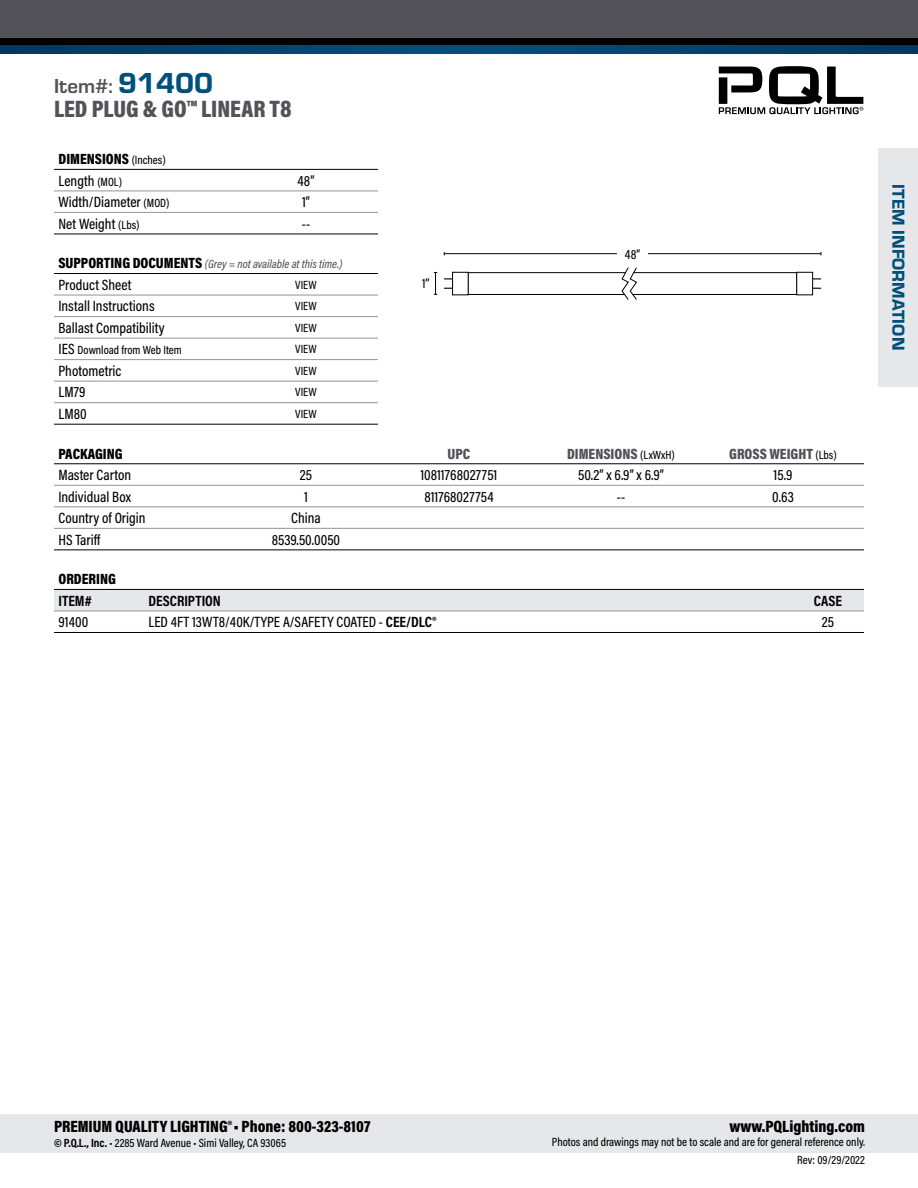
<style>
.page{position:relative;width:918px;height:1188px;background:#fff}
.page>*{position:absolute;margin:0;border:0;box-sizing:border-box;transform-origin:0 0}
.t1{font:900 24px "Acumin Pro Cond";color:#525258}
.t2{font:700 21px "Eurostile";color:#525258}
.t3{font:18px "Eurostile Hea";letter-spacing:.005em;color:#00507c}
.t4{font:900 16.5px "Acumin Pro Cond";color:#000}
.t5{font:500 15px "Acumin Pro Cond";color:#000}
.t6{font:900 15px "Acumin Pro Cond";color:#525258}
.t7{font:900 15px "Acumin Pro Cond";color:#000}
.t8{font:700 15px "Acumin Pro Cond";color:#000}
.t9{font:500 13.5px "Acumin Pro Cond";color:#000}
.t10{font:500 12px/18px "Acumin Pro Cond";color:#000;text-align:right}
.t11{font:italic 500 12px "Acumin Pro Cond";color:#525258}
.s1{font-family:"Eurostile Hea";font-weight:400;font-size:30px;color:#00507c}
.s2{font-weight:500;font-size:12px}
.s3{font-size:12px}
.s4{font-weight:900;font-style:normal;font-size:15px;color:#000}
.s5{font-size:15px}
.s6{font-weight:500;font-size:12px;color:#000}
.s7{font-weight:700}
</style>
<div class="page">
<div style="left:0;top:1114px;width:918px;height:39px;background:#e6e7e8"></div>
<svg style="left:0;top:45px;width:918px;height:9px;background:#00446c"></svg>
<div style="left:0;top:33px;width:918px;height:12px;background:#000"></div>
<div style="left:0;top:0;width:918px;height:37px;background:#525258"></div>
<svg style="left:719px;top:66px;width:144px;height:48px"></svg>
<hr style="left:54px;top:485px;width:180px;height:1px;background:#939598">
<hr style="left:234px;top:485px;width:144px;height:1px;background:#939598">
<hr style="left:378px;top:485px;width:162px;height:1px;background:#939598">
<hr style="left:540px;top:485px;width:162px;height:1px;background:#939598">
<hr style="left:702px;top:485px;width:162px;height:1px;background:#939598">
<hr style="left:54px;top:507px;width:180px;height:1px;background:#939598">
<hr style="left:234px;top:507px;width:144px;height:1px;background:#939598">
<hr style="left:378px;top:507px;width:162px;height:1px;background:#939598">
<hr style="left:540px;top:507px;width:162px;height:1px;background:#939598">
<hr style="left:702px;top:507px;width:162px;height:1px;background:#939598">
<hr style="left:54px;top:528px;width:180px;height:1px;background:#939598">
<hr style="left:234px;top:528px;width:144px;height:1px;background:#939598">
<hr style="left:378px;top:528px;width:162px;height:1px;background:#939598">
<hr style="left:540px;top:528px;width:162px;height:1px;background:#939598">
<hr style="left:702px;top:528px;width:162px;height:1px;background:#939598">
<hr style="left:54px;top:463px;width:180px;height:1px;background:#000">
<hr style="left:234px;top:463px;width:144px;height:1px;background:#000">
<hr style="left:378px;top:463px;width:162px;height:1px;background:#000">
<hr style="left:540px;top:463px;width:162px;height:1px;background:#000">
<hr style="left:702px;top:463px;width:162px;height:1px;background:#000">
<hr style="left:54px;top:549px;width:180px;height:1px;background:#000">
<hr style="left:234px;top:549px;width:144px;height:1px;background:#000">
<hr style="left:378px;top:549px;width:162px;height:1px;background:#000">
<hr style="left:540px;top:549px;width:162px;height:1px;background:#000">
<hr style="left:702px;top:549px;width:162px;height:1px;background:#000">
<div style="left:54px;top:590px;width:810px;height:21px;background:#e6e7e8"></div>
<hr style="left:54px;top:611px;width:90px;height:1px;background:#939598">
<hr style="left:144px;top:611px;width:648px;height:1px;background:#939598">
<hr style="left:792px;top:611px;width:72px;height:1px;background:#939598">
<hr style="left:54px;top:589px;width:90px;height:1px;background:#000">
<hr style="left:144px;top:589px;width:648px;height:1px;background:#000">
<hr style="left:792px;top:589px;width:72px;height:1px;background:#000">
<hr style="left:54px;top:632px;width:90px;height:1px;background:#000">
<hr style="left:144px;top:632px;width:648px;height:1px;background:#000">
<hr style="left:792px;top:632px;width:72px;height:1px;background:#000">
<hr style="left:54px;top:295px;width:180px;height:1px;background:#939598">
<hr style="left:234px;top:295px;width:144px;height:1px;background:#939598">
<hr style="left:54px;top:316px;width:180px;height:1px;background:#939598">
<hr style="left:234px;top:316px;width:144px;height:1px;background:#939598">
<hr style="left:54px;top:338px;width:180px;height:1px;background:#939598">
<hr style="left:234px;top:338px;width:144px;height:1px;background:#939598">
<hr style="left:54px;top:359px;width:180px;height:1px;background:#939598">
<hr style="left:234px;top:359px;width:144px;height:1px;background:#939598">
<hr style="left:54px;top:381px;width:180px;height:1px;background:#939598">
<hr style="left:234px;top:381px;width:144px;height:1px;background:#939598">
<hr style="left:54px;top:402px;width:180px;height:1px;background:#939598">
<hr style="left:234px;top:402px;width:144px;height:1px;background:#939598">
<hr style="left:54px;top:273px;width:180px;height:1px;background:#000">
<hr style="left:234px;top:273px;width:144px;height:1px;background:#000">
<hr style="left:54px;top:424px;width:180px;height:1px;background:#000">
<hr style="left:234px;top:424px;width:144px;height:1px;background:#000">
<hr style="left:54px;top:191px;width:180px;height:1px;background:#939598">
<hr style="left:234px;top:191px;width:144px;height:1px;background:#939598">
<hr style="left:54px;top:212px;width:180px;height:1px;background:#939598">
<hr style="left:234px;top:212px;width:144px;height:1px;background:#939598">
<hr style="left:54px;top:169px;width:180px;height:1px;background:#000">
<hr style="left:234px;top:169px;width:144px;height:1px;background:#000">
<hr style="left:54px;top:234px;width:180px;height:1px;background:#000">
<hr style="left:234px;top:234px;width:144px;height:1px;background:#000">
<svg style="left:434px;top:272px;width:3px;height:23px"></svg>
<hr style="left:444px;top:253px;width:377px;height:1px;background:#000">
<div style="left:617px;top:247px;width:31px;height:14px;background:#fff"></div>
<div style="left:468px;top:272px;width:329px;height:23px;border:1px solid #000"></div>
<div style="left:452px;top:272px;width:16px;height:23px;border:1px solid #000"></div>
<svg style="left:622px;top:267px;width:15px;height:33px"></svg>
<div style="left:797px;top:272px;width:16px;height:23px;border:1px solid #000"></div>
<div style="left:878px;top:148px;width:40px;height:238px;background:#e6e7e8"></div>
<p class="t2" style="left:54px;top:71px;width:161px">Item#: <span class="s1">91400</span></p>
<p class="t1" style="left:54px;top:93px;width:239px">LED PLUG &amp; GO™ LINEAR T8</p>
<p class="t7" style="left:58px;top:149px;width:109px">DIMENSIONS <span class="s2">(Inches)</span></p>
<p class="t5" style="left:58px;top:171px;width:65px">Length <span class="s3">(MOL)</span></p>
<p class="t5" style="left:298px;top:171px;width:18px">48”</p>
<p class="t5" style="left:58px;top:192px;width:112px">Width/Diameter <span class="s3">(MOD)</span></p>
<p class="t5" style="left:302px;top:192px;width:9px">1”</p>
<p class="t5" style="left:58px;top:214px;width:82px">Net Weight <span class="s3">(Lbs)</span></p>
<p class="t5" style="left:302px;top:214px;width:10px">--</p>
<p class="t11" style="left:58px;top:256px;width:285px"><span class="s4">SUPPORTING DOCUMENTS</span> (Grey = not available at this time.)</p>
<p class="t5" style="left:58px;top:275px;width:75px">Product Sheet</p>
<p class="t10" style="left:295px;top:275px;width:23px">VIEW</p>
<p class="t5" style="left:58px;top:296px;width:98px">Install Instructions</p>
<p class="t10" style="left:295px;top:297px;width:23px">VIEW</p>
<p class="t5" style="left:58px;top:318px;width:108px">Ballast Compatibility</p>
<p class="t10" style="left:295px;top:318px;width:23px">VIEW</p>
<p class="t10" style="left:58px;top:341px;width:125px"><span class="s5">IES</span> Download from Web Item</p>
<p class="t10" style="left:295px;top:340px;width:23px">VIEW</p>
<p class="t5" style="left:58px;top:361px;width:65px">Photometric</p>
<p class="t10" style="left:295px;top:361px;width:23px">VIEW</p>
<p class="t5" style="left:58px;top:383px;width:28px">LM79</p>
<p class="t10" style="left:295px;top:383px;width:23px">VIEW</p>
<p class="t5" style="left:58px;top:404px;width:30px">LM80</p>
<p class="t10" style="left:295px;top:404px;width:23px">VIEW</p>
<p class="t9" style="left:422px;top:275px;width:9px">1’’</p>
<p class="t9" style="left:625px;top:245px;width:17px">48”</p>
<p class="t7" style="left:58px;top:444px;width:66px">PACKAGING</p>
<p class="t6" style="left:448px;top:444px;width:24px">UPC</p>
<p class="t6" style="left:567px;top:444px;width:109px">DIMENSIONS <span class="s6">(LxWxH)</span></p>
<p class="t6" style="left:729px;top:444px;width:109px">GROSS WEIGHT <span class="s6">(Lbs)</span></p>
<p class="t5" style="left:58px;top:465px;width:74px">Master Carton</p>
<p class="t5" style="left:300px;top:465px;width:14px">25</p>
<p class="t5" style="left:421px;top:465px;width:78px">10811768027751</p>
<p class="t5" style="left:578px;top:465px;width:87px">50.2” x 6.9” x 6.9”</p>
<p class="t5" style="left:774px;top:465px;width:20px">15.9</p>
<p class="t5" style="left:58px;top:487px;width:74px">Individual Box</p>
<p class="t5" style="left:304px;top:487px;width:5px">1</p>
<p class="t5" style="left:424px;top:487px;width:71px">811768027754</p>
<p class="t5" style="left:617px;top:487px;width:10px">--</p>
<p class="t5" style="left:772px;top:487px;width:23px">0.63</p>
<p class="t5" style="left:58px;top:508px;width:88px">Country of Origin</p>
<p class="t5" style="left:291px;top:508px;width:31px">China</p>
<p class="t5" style="left:58px;top:530px;width:43px">HS Tariff</p>
<p class="t5" style="left:272px;top:530px;width:70px">8539.50.0050</p>
<p class="t7" style="left:58px;top:569px;width:59px">ORDERING</p>
<p class="t8" style="left:58px;top:591px;width:35px">ITEM#</p>
<p class="t8" style="left:148px;top:591px;width:74px">DESCRIPTION</p>
<p class="t8" style="left:814px;top:591px;width:30px">CASE</p>
<p class="t5" style="left:58px;top:612px;width:31px">91400</p>
<p class="t5" style="left:148px;top:612px;width:289px">LED 4FT 13WT8/40K/TYPE A/SAFETY COATED - <span class="s7">CEE/DLC®</span></p>
<p class="t5" style="left:822px;top:612px;width:14px">25</p>
<p class="t3" style="left:911px;top:184px;width:168px;rotate:90deg">ITEM INFORMATION</p>
<p class="t4" style="left:54px;top:1115px;width:318px">PREMIUM QUALITY LIGHTING®• Phone: 800-323-8107</p>
<p class="t10" style="left:54px;top:1133px;width:234px"><span class="s7">© P.Q.L., Inc.</span> • 2285 Ward Avenue • Simi Valley, CA 93065</p>
<p class="t4" style="left:729px;top:1115px;width:137px">www.PQLighting.com</p>
<p class="t10" style="left:552px;top:1133px;width:315px">Photos and drawings may not be to scale and are for general reference only.<br>Rev: 09/29/2022</p>
</div>
